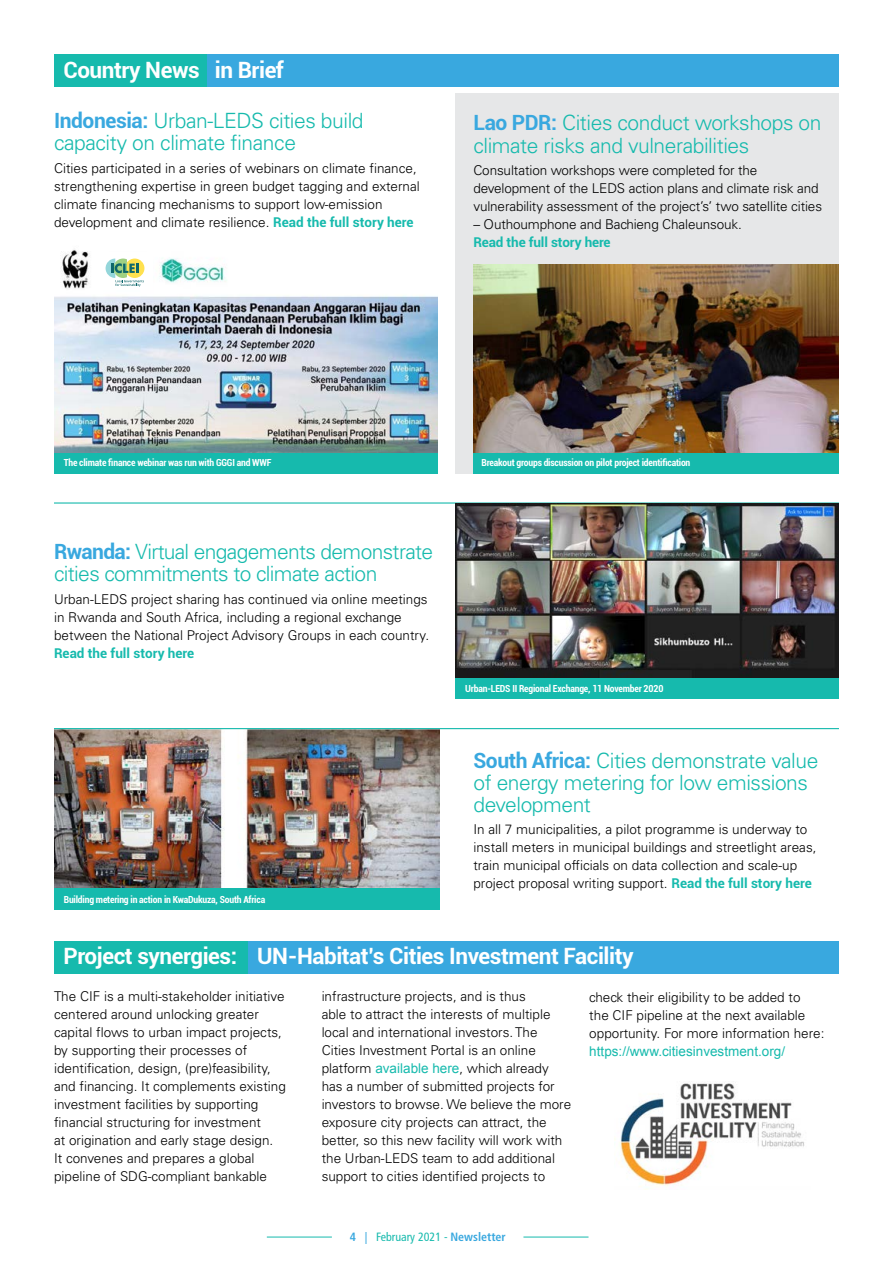
<style>
.page{position:relative;width:893px;height:1263px;background:#fff}
.page>*{position:absolute;margin:0;border:0;box-sizing:border-box;transform-origin:0 0}
.HEADLINE_2{font:700 22.5px "Roboto";letter-spacing:-.02em;color:#fff}
.HEADLINE_3{font:300 21px/22.2px "Univers LT Std";letter-spacing:-.02em;color:#16baad}
.BODY_TEXT{font:300 13.5px/18px "Univers LT Std";color:#000}
.t1{font:condensed 12px "Frutiger LT Std";color:#16baad}
.Photo_Caption{font:700 condensed 9.75px "Roboto";letter-spacing:-.02em;color:#fff}
.s1{font-family:"Roboto";font-weight:700;color:#39a8df}
.s2{font-family:"Roboto";font-weight:700;color:#16baad}
.s3{font-family:"Arial";font-weight:400;color:#16baad}
.s4{font-weight:700;color:#39a8df}
.s5{color:#39a8df}
</style>
<div class="page">
<hr style="left:523px;top:1237px;width:65px;height:1px;background:#16baad">
<hr style="left:267px;top:1237px;width:65px;height:1px;background:#16baad">
<div style="left:455px;top:93px;width:384px;height:380px;background:#e6e7e8"></div>
<div style="left:54px;top:54px;width:153px;height:33px;background:#16baad"></div>
<div style="left:207px;top:54px;width:632px;height:33px;background:#39a8df"></div>
<img style="left:54px;top:729px;width:386px;height:159px">
<div style="left:54px;top:888px;width:386px;height:22px;background:#16baad"></div>
<hr style="left:54px;top:728px;width:785px;height:1px;background:#16baad">
<div style="left:54px;top:941px;width:194px;height:32px;background:#16baad"></div>
<div style="left:248px;top:941px;width:591px;height:32px;background:#39a8df"></div>
<hr style="left:54px;top:502px;width:785px;height:2px;background:#16baad">
<img style="left:455px;top:504px;width:384px;height:174px">
<div style="left:455px;top:678px;width:384px;height:21px;background:#16baad"></div>
<img style="left:473px;top:264px;width:366px;height:189px">
<div style="left:473px;top:453px;width:366px;height:20px;background:#16baad"></div>
<img style="left:614px;top:1083px;width:190px;height:107px">
<img style="left:54px;top:249px;width:383px;height:204px">
<div style="left:102px;top:255px;width:50px;height:35px;background:#fff"></div>
<svg style="left:106px;top:259px;width:38px;height:28px"></svg>
<div style="left:54px;top:453px;width:383px;height:20px;background:#16baad"></div>
<p class="HEADLINE_2" style="left:63px;top:54px;width:222px">Country News in Brief</p>
<p class="HEADLINE_3" style="left:54px;top:110px;width:311px"><span class="s1">Indonesia:</span> Urban-LEDS cities build capacity on climate finance</p>
<p class="BODY_TEXT" style="left:54px;top:159px;width:367px">Cities participated in a series of webinars on climate finance, strengthening expertise in green budget tagging and external climate financing mechanisms to support low-emission development and climate resilience. <span class="s2">Read the full story here</span></p>
<p class="HEADLINE_3" style="left:473px;top:112px;width:350px"><span class="s1">Lao PDR:</span> Cities conduct workshops on climate risks and vulnerabilities</p>
<p class="BODY_TEXT" style="left:473px;top:161px;width:350px">Consultation workshops were completed for the development of the LEDS action plans and climate risk and vulnerability assessment of the project’s’ two satellite cities</p>
<p class="BODY_TEXT" style="left:473px;top:215px;width:270px">– Outhoumphone and Bachieng Chaleunsouk.<br><span class="s2">Read the full story here</span></p>
<p class="Photo_Caption" style="left:64px;top:455px;width:209px">The climate finance webinar was run with GGGI and WWF</p>
<p class="HEADLINE_3" style="left:54px;top:540px;width:381px"><span class="s1">Rwanda:</span> Virtual engagements demonstrate cities commitments to climate action</p>
<p class="BODY_TEXT" style="left:54px;top:590px;width:377px">Urban-LEDS project sharing has continued via online meetings in Rwanda and South Africa, including a regional exchange between the National Project Advisory Groups in each country.<br><span class="s2">Read the full story here</span></p>
<p class="Photo_Caption" style="left:64px;top:892px;width:203px">Building metering in action in KwaDukuza, South Africa</p>
<p class="Photo_Caption" style="left:481px;top:456px;width:210px">Breakout groups discussion on pilot project identification</p>
<p class="Photo_Caption" style="left:465px;top:681px;width:200px">Urban-LEDS II Regional Exchange, 11 November 2020</p>
<p class="HEADLINE_3" style="left:473px;top:749px;width:346px"><span class="s1">South Africa:</span> Cities demonstrate value of energy metering for low emissions development</p>
<p class="BODY_TEXT" style="left:473px;top:820px;width:345px">In all 7 municipalities, a pilot programme is underway to install meters in municipal buildings and streetlight areas, train municipal officials on data collection and scale-up project proposal writing support. <span class="s2">Read the full story here</span></p>
<p class="HEADLINE_2" style="left:63px;top:940px;width:572px">Project synergies: UN-Habitat’s Cities Investment Facility</p>
<p class="BODY_TEXT" style="left:54px;top:987px;width:233px">The CIF is a multi-stakeholder initiative centered around unlocking greater capital flows to urban impact projects, by supporting their processes of identification, design, (pre)feasibility, and financing. It complements existing investment facilities by supporting financial structuring for investment<br>at origination and early stage design.<br>It convenes and prepares a global pipeline of SDG-compliant bankable</p>
<p class="BODY_TEXT" style="left:322px;top:987px;width:251px">infrastructure projects, and is thus<br>able to attract the interests of multiple local and international investors. The Cities Investment Portal is an online platform <span class="s3">available here</span>, which already has a number of submitted projects for investors to browse. We believe the more exposure city projects can attract, the better, so this new facility will work with the Urban-LEDS team to add additional support to cities identified projects to</p>
<p class="BODY_TEXT" style="left:589px;top:988px;width:237px">check their eligibility to be added to<br>the CIF pipeline at the next available opportunity. For more information here: <span class="s3">https://www.citiesinvestment.org/</span></p>
<p class="t1" style="left:350px;top:1229px;width:157px"><span class="s4">4</span> <span class="s5">|</span> February 2021 - <span class="s4">Newsletter</span></p>
</div>
